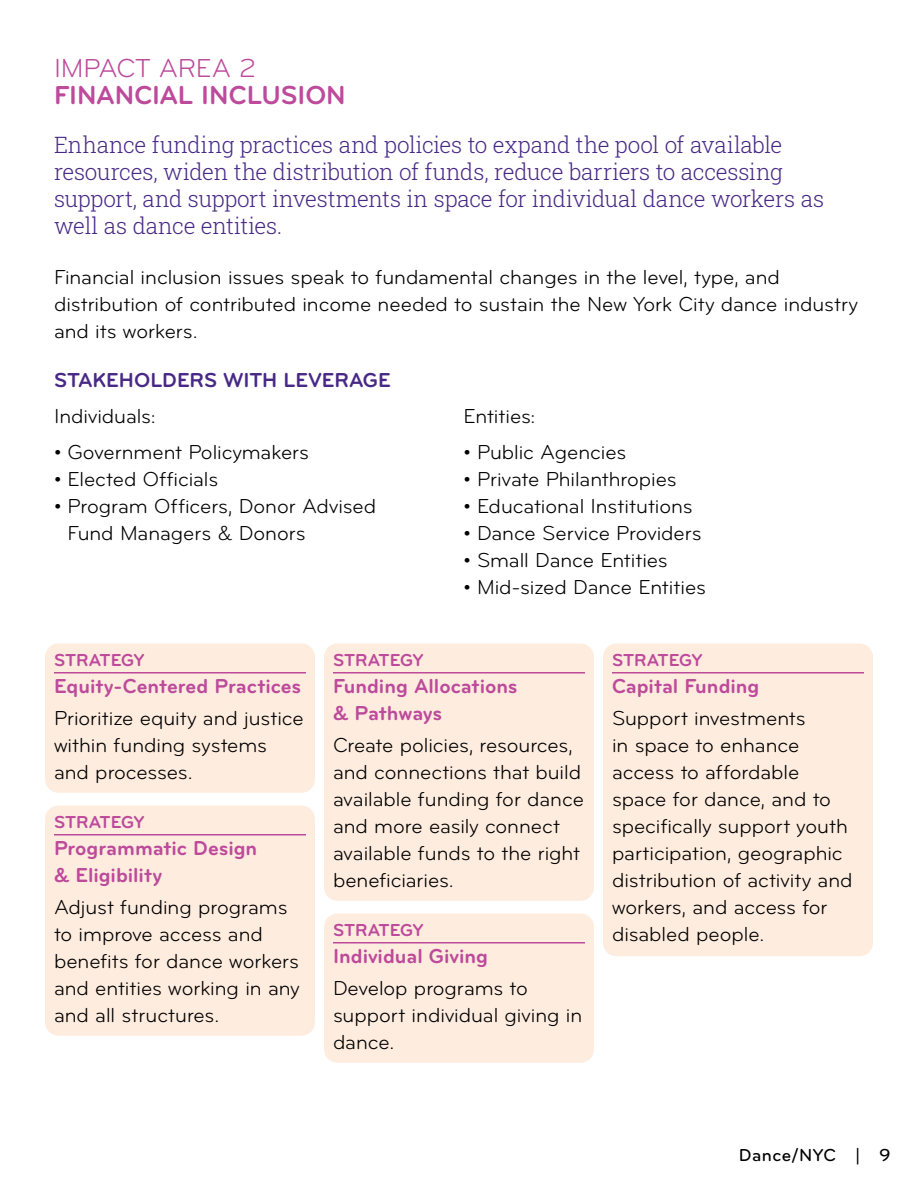
<style>
.page{position:relative;width:918px;height:1188px;background:#fff}
.page>*{position:absolute;margin:0;border:0;box-sizing:border-box;transform-origin:0 0}
.t1{font:700 27px/27px "Bryant Pro";letter-spacing:-.005em;color:#bd4a9b}
.ACC_Body{font:300 22.5px/27px "Roboto Slab";letter-spacing:-.01em;color:#482986}
.Impact_Box_Body{font:21px/27px "Bryant Pro";color:#000}
.ACC_Body-2{font:21px/27px "Bryant Pro";color:#000}
.Impact_Box_H4{font:700 21px/27px "Bryant Pro";letter-spacing:-.005em;color:#bd4a9b}
.t2{font:700 21px "Bryant Pro";letter-spacing:-.005em;color:#482986}
.Impact_Box_H4_Flag{font:700 18px "Bryant Pro";letter-spacing:-.005em;color:#bd4a9b}
.t3{font:500 18px "Bryant Pro";letter-spacing:.025em;color:#000}
.s1{font-weight:400}
</style>
<div class="page">
<div style="left:45px;top:644px;width:270px;height:36px;background:#feecdf;border-radius:14px"></div>
<div style="left:45px;top:650px;width:270px;height:143px;background:#feecdf;border-radius:14px"></div>
<hr style="left:54px;top:672px;width:252px;height:2px;background:#bd4a9b">
<div style="left:45px;top:806px;width:270px;height:36px;background:#feecdf;border-radius:14px"></div>
<div style="left:45px;top:812px;width:270px;height:224px;background:#feecdf;border-radius:14px"></div>
<hr style="left:54px;top:834px;width:252px;height:2px;background:#bd4a9b">
<div style="left:324px;top:644px;width:270px;height:36px;background:#feecdf;border-radius:14px"></div>
<div style="left:324px;top:650px;width:270px;height:251px;background:#feecdf;border-radius:14px"></div>
<hr style="left:333px;top:672px;width:252px;height:2px;background:#bd4a9b">
<div style="left:324px;top:914px;width:270px;height:36px;background:#feecdf;border-radius:14px"></div>
<div style="left:324px;top:920px;width:270px;height:143px;background:#feecdf;border-radius:14px"></div>
<hr style="left:333px;top:942px;width:252px;height:2px;background:#bd4a9b">
<div style="left:603px;top:644px;width:270px;height:36px;background:#feecdf;border-radius:14px"></div>
<div style="left:603px;top:650px;width:270px;height:306px;background:#feecdf;border-radius:14px"></div>
<hr style="left:612px;top:672px;width:252px;height:2px;background:#bd4a9b">
<h2 class="t1" style="left:54px;top:54px;width:293px"><span class="s1">IMPACT AREA 2<br></span>FINANCIAL INCLUSION</h2>
<p class="ACC_Body" style="left:54px;top:131px;width:772px">Enhance funding practices and policies to expand the pool of available resources, widen the distribution of funds, reduce barriers to accessing support, and support investments in space for individual dance workers as well as dance entities.</p>
<p class="ACC_Body-2" style="left:54px;top:263px;width:805px">Financial inclusion issues speak to fundamental changes in the level, type, and distribution of contributed income needed to sustain the New York City dance industry and its workers.</p>
<h4 class="t2" style="left:54px;top:367px;width:338px">STAKEHOLDERS WITH LEVERAGE</h4>
<p class="ACC_Body-2" style="left:54px;top:403px;width:103px">Individuals:</p>
<p class="Impact_Box_Body" style="left:54px;top:439px;width:256px">• Government Policymakers</p>
<p class="Impact_Box_Body" style="left:54px;top:466px;width:166px">• Elected Officials</p>
<p class="Impact_Box_Body" style="left:68px;top:493px;width:310px;text-indent:-14px">• Program Officers, Donor Advised<br>Fund Managers &amp; Donors</p>
<p class="ACC_Body-2" style="left:464px;top:403px;width:73px">Entities:</p>
<p class="Impact_Box_Body" style="left:464px;top:439px;width:164px">• Public Agencies</p>
<p class="Impact_Box_Body" style="left:464px;top:466px;width:215px">• Private Philanthropies</p>
<p class="Impact_Box_Body" style="left:464px;top:493px;width:231px">• Educational Institutions</p>
<p class="Impact_Box_Body" style="left:464px;top:520px;width:240px">• Dance Service Providers</p>
<p class="Impact_Box_Body" style="left:464px;top:547px;width:206px">• Small Dance Entities</p>
<p class="Impact_Box_Body" style="left:464px;top:574px;width:244px">• Mid-sized Dance Entities</p>
<p class="Impact_Box_H4_Flag" style="left:54px;top:649px;width:92px">STRATEGY</p>
<p class="Impact_Box_H4" style="left:54px;top:673px;width:249px">Equity-Centered Practices</p>
<p class="Impact_Box_Body" style="left:54px;top:704px;width:251px">Prioritize equity and justice within funding systems and processes.</p>
<p class="Impact_Box_H4_Flag" style="left:54px;top:811px;width:92px">STRATEGY</p>
<p class="Impact_Box_H4" style="left:54px;top:835px;width:205px">Programmatic Design &amp; Eligibility</p>
<p class="Impact_Box_Body" style="left:54px;top:893px;width:247px">Adjust funding programs to improve access and benefits for dance workers and entities working in any and all structures.</p>
<p class="Impact_Box_H4_Flag" style="left:333px;top:649px;width:92px">STRATEGY</p>
<p class="Impact_Box_H4" style="left:333px;top:673px;width:186px">Funding Allocations &amp; Pathways</p>
<p class="Impact_Box_Body" style="left:333px;top:731px;width:252px">Create policies, resources, and connections that build available funding for dance and more easily connect available funds to the right beneficiaries.</p>
<p class="Impact_Box_H4_Flag" style="left:333px;top:919px;width:92px">STRATEGY</p>
<p class="Impact_Box_H4" style="left:333px;top:943px;width:157px">Individual Giving</p>
<p class="Impact_Box_Body" style="left:333px;top:974px;width:251px">Develop programs to support individual giving in dance.</p>
<p class="Impact_Box_H4_Flag" style="left:612px;top:649px;width:92px">STRATEGY</p>
<p class="Impact_Box_H4" style="left:612px;top:673px;width:149px">Capital Funding</p>
<p class="Impact_Box_Body" style="left:612px;top:704px;width:242px">Support investments<br>in space to enhance access to affordable space for dance, and to specifically support youth participation, geographic distribution of activity and workers, and access for disabled people.</p>
<p class="t3" style="left:739px;top:1144px;width:154px">Dance/NYC | 9</p>
</div>
